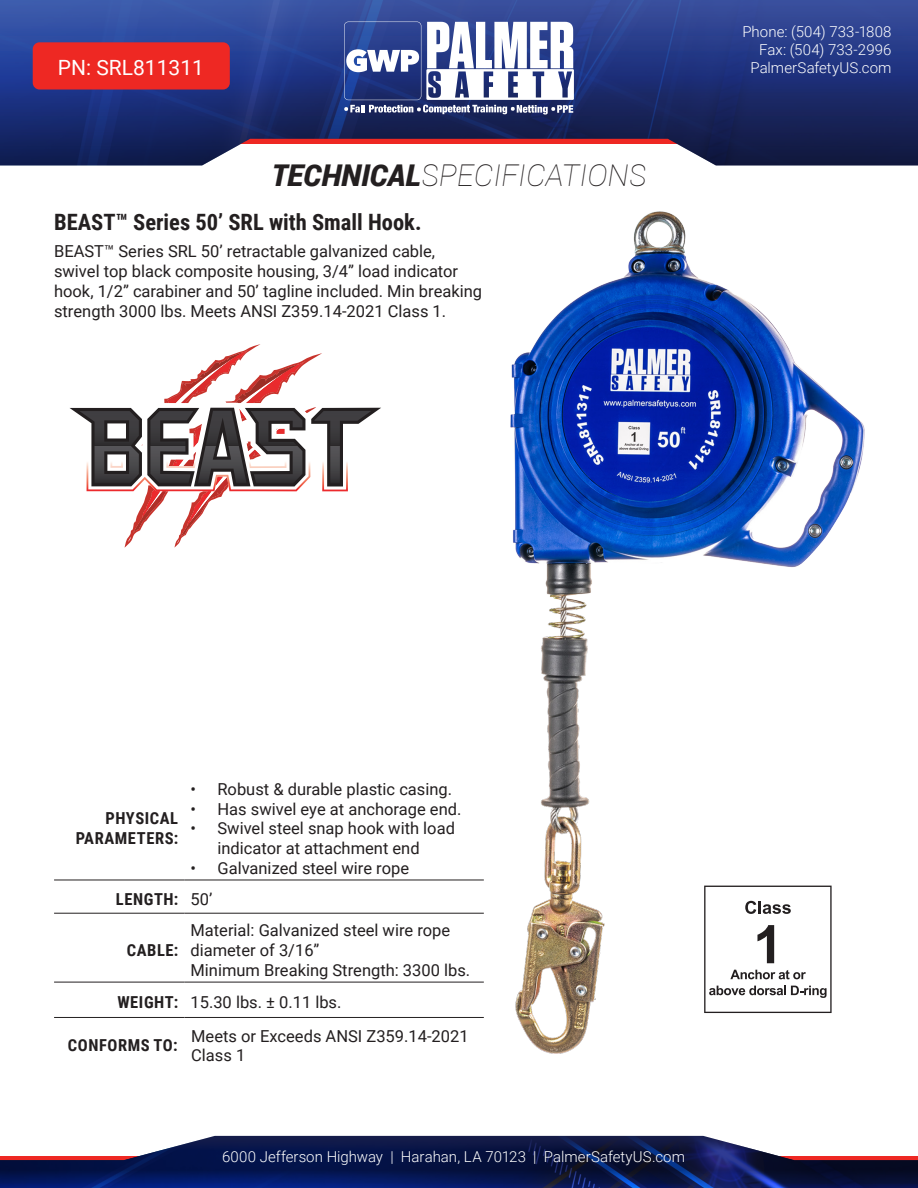
<style>
.page{position:relative;width:918px;height:1188px;background:#fff}
.page>*{position:absolute;margin:0;border:0;box-sizing:border-box;transform-origin:0 0}
.t1{font:italic 100 30px "Roboto";color:#231f20}
.t2{font:700 22.5px "Roboto Condensed";color:#231f20}
.t3{font:21px "Roboto";color:#fff}
.t4{font:16.5px/19.8px "Roboto";color:#231f20}
.t5{font:700 16.5px/19.8px "Roboto Condensed";letter-spacing:.035em;color:#231f20;text-align:right}
.t6{font:300 15px/18px "Roboto";letter-spacing:.005em;color:#fff;text-align:right}
.s1{font-weight:900}
</style>
<div class="page">
<img style="left:0;top:0;width:918px;height:165px">
<svg style="left:344px;top:22px;width:230px;height:93px"></svg>
<img style="left:0;top:1136px;width:918px;height:52px">
<img style="left:510px;top:212px;width:354px;height:842px">
<hr style="left:54px;top:880px;width:130px;height:1px;background:#231f20">
<hr style="left:184px;top:880px;width:300px;height:1px;background:#231f20">
<hr style="left:54px;top:913px;width:130px;height:1px;background:#231f20">
<hr style="left:184px;top:913px;width:300px;height:1px;background:#231f20">
<hr style="left:54px;top:982px;width:130px;height:1px;background:#231f20">
<hr style="left:184px;top:982px;width:300px;height:1px;background:#231f20">
<hr style="left:54px;top:1017px;width:130px;height:1px;background:#231f20">
<hr style="left:184px;top:1017px;width:300px;height:1px;background:#231f20">
<div style="left:33px;top:42px;width:197px;height:48px;background:#ee2823;border-radius:7px"></div>
<svg style="left:70px;top:344px;width:311px;height:204px"></svg>
<img style="left:110px;top:447px;width:114px;height:21px">
<svg style="left:704px;top:886px;width:128px;height:127px"></svg>
<p class="t3" style="left:58px;top:52px;width:148px">PN: SRL811311</p>
<h1 class="t1" style="left:272px;top:155px;width:377px"><span class="s1">TECHNICAL</span>SPECIFICATIONS</h1>
<p class="t2" style="left:54px;top:206px;width:369px">BEAST™ Series 50’ SRL with Small Hook.</p>
<p class="t4" style="left:54px;top:241px;width:430px">BEAST™ Series SRL 50’ retractable galvanized cable, swivel top black composite housing, 3/4” load indicator hook, 1/2” carabiner and 50’ tagline included. Min breaking strength 3000 lbs. Meets ANSI Z359.14-2021 Class 1.</p>
<p class="t6" style="left:742px;top:22px;width:151px">Phone: (504) 733-1808<br>Fax: (504) 733-2996<br>PalmerSafetyUS.com</p>
<p class="t5" style="left:76px;top:808px;width:104px">PHYSICAL<br>PARAMETERS:</p>
<p class="t4" style="left:190px;top:778px;width:263px">• Robust &amp; durable plastic casing.</p>
<p class="t4" style="left:190px;top:798px;width:272px">• Has swivel eye at anchorage end.</p>
<p class="t4" style="left:190px;top:818px;width:266px;text-align:center">• Swivel steel snap hook with load indicator at attachment end</p>
<p class="t4" style="left:190px;top:858px;width:220px">• Galvanized steel wire rope</p>
<p class="t5" style="left:116px;top:889px;width:64px">LENGTH:</p>
<p class="t4" style="left:190px;top:889px;width:23px">50’</p>
<p class="t5" style="left:127px;top:940px;width:53px">CABLE:</p>
<p class="t4" style="left:190px;top:920px;width:261px">Material: Galvanized steel wire rope diameter of 3/16”</p>
<p class="t4" style="left:190px;top:960px;width:281px">Minimum Breaking Strength: 3300 lbs.</p>
<p class="t5" style="left:117px;top:992px;width:63px">WEIGHT:</p>
<p class="t4" style="left:190px;top:992px;width:153px">15.30 lbs. ± 0.11 lbs.</p>
<p class="t5" style="left:68px;top:1035px;width:111px">CONFORMS TO:</p>
<p class="t4" style="left:191px;top:1025px;width:279px">Meets or Exceeds ANSI Z359.14-2021<br>Class 1</p>
<p class="t6" style="left:222px;top:1147px;width:465px">6000 Jefferson Highway | Harahan, LA 70123 | PalmerSafetyUS.com</p>
</div>
